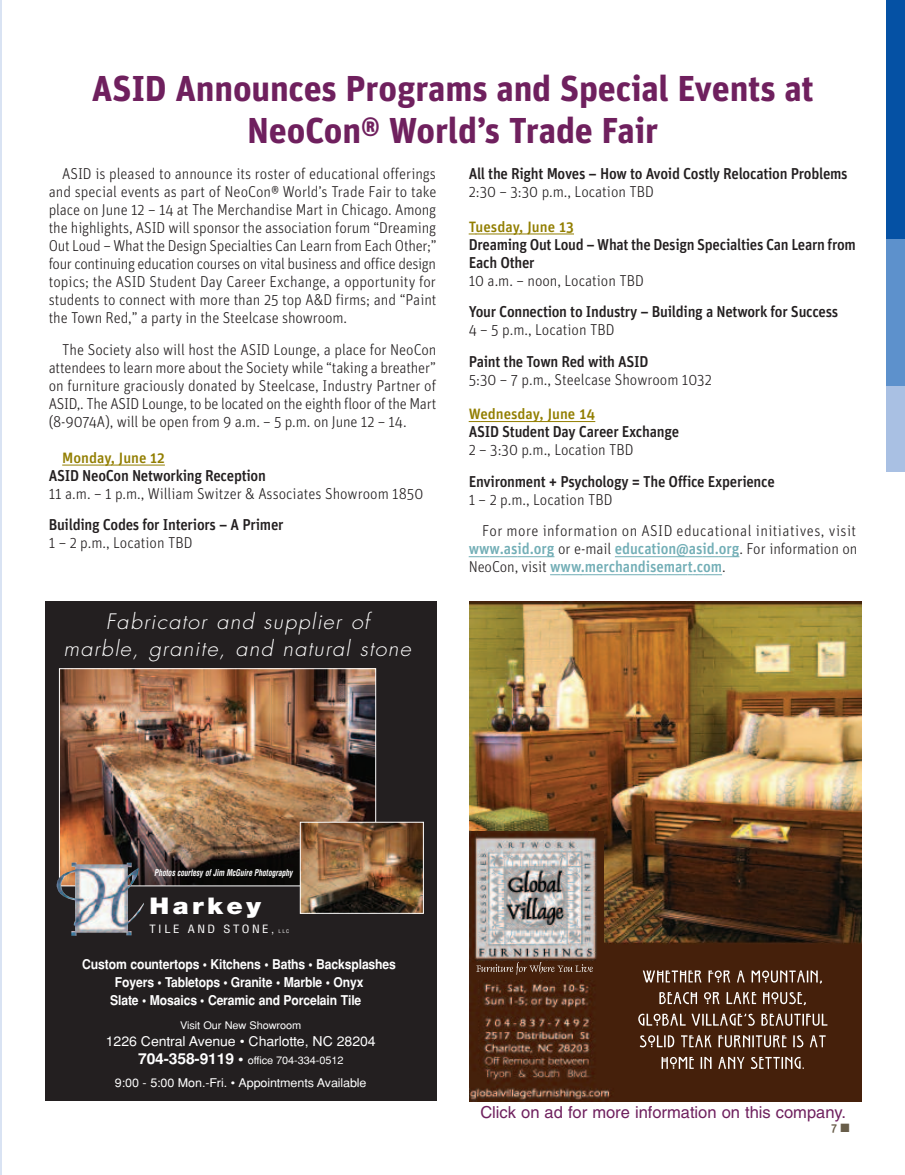
<style>
.page{position:relative;width:905px;height:1175px;background:#fff}
.page>*{position:absolute;margin:0;border:0;box-sizing:border-box;transform-origin:0 0}
.t1{font:700 36px/42px "Unit";letter-spacing:-.005em;color:#6f205e;text-align:center}
.t2{font:900 22.95px "Helvetica Neue";color:#fff;scale:1.13 1}
.t3{font:italic 300 20.7px/26.7px "Futura";color:#fff;text-align:center;scale:1.05 1}
.t4{font:16.5px "Helvetica";color:#6f205e}
.t5{font:300 15.75px/18px "Unit";color:#231f20;text-align:justify;scale:.95 1}
.t6{font:500 15.75px/18px "Unit";letter-spacing:-.02em;color:#231f20;scale:.95 1}
.t7{font:500 15.75px/18px "Unit";letter-spacing:-.005em;color:#72aeb6;scale:.95 1}
.t8{font:300 15.75px/31.5px "Unit";letter-spacing:.03em;color:#231f20;scale:.95 1}
.t9{font:500 15px "Unit";color:#927e00}
.t10{font:700 13.5px/18px "Helvetica";color:#fff;text-align:center;scale:.9 1}
.t11{font:13.5px "Helvetica";letter-spacing:-.01em;color:#fff;scale:1.05 1}
.t12{font:12px "Helvetica";letter-spacing:-.01em;color:#fff;scale:1.05 1}
.t13{font:500 12px "Unit";color:#685d49}
.t14{font:condensed 11.1px "Helvetica";letter-spacing:.2em;color:#fff;scale:1.13 1}
.t15{font:10.5px "Helvetica";letter-spacing:-.01em;color:#fff;scale:1.05 1}
.t16{font:italic 700 condensed 9.15px "Helvetica";color:#fff;scale:.82 1}
.t17{font:condensed 4.8px "Helvetica";color:#fff;scale:1.13 1}
.s1{font-weight:300;color:#231f20}
.s2{font-weight:700;font-size:15px}
</style>
<div class="page">
<hr style="left:0;top:0;width:1px;height:1174px;background:#d9e3f3">
<div style="left:886px;top:219px;width:18px;height:253px;background:#a9c0e3"></div>
<div style="left:886px;top:199px;width:18px;height:187px;background:#5d91cc"></div>
<div style="left:886px;top:0;width:18px;height:239px;background:#0551a4"></div>
<hr style="left:62px;top:465px;width:42px;height:1px;background:#927e00">
<hr style="left:111px;top:465px;width:54px;height:1px;background:#927e00">
<hr style="left:475px;top:234px;width:38px;height:1px;background:#927e00">
<hr style="left:519px;top:234px;width:55px;height:1px;background:#927e00">
<svg style="left:468px;top:421px;width:12px;height:1px"></svg>
<hr style="left:480px;top:421px;width:53px;height:1px;background:#927e00">
<hr style="left:539px;top:421px;width:56px;height:1px;background:#927e00">
<svg style="left:468px;top:556px;width:86px;height:1px"></svg>
<hr style="left:615px;top:556px;width:87px;height:1px;background:#72aeb6">
<svg style="left:702px;top:556px;width:37px;height:1px"></svg>
<svg style="left:550px;top:574px;width:30px;height:1px"></svg>
<hr style="left:580px;top:574px;width:76px;height:1px;background:#72aeb6">
<hr style="left:656px;top:574px;width:31px;height:1px;background:#72aeb6">
<svg style="left:687px;top:574px;width:35px;height:1px"></svg>
<img style="left:469px;top:601px;width:392px;height:500px">
<img style="left:476px;top:964px;width:36px;height:8px">
<img style="left:642px;top:970px;width:78px;height:12px">
<img style="left:469px;top:832px;width:134px;height:127px">
<div style="left:45px;top:601px;width:391px;height:499px;background:#231f20"></div>
<img style="left:61px;top:670px;width:313px;height:214px">
<div style="left:59px;top:668px;width:317px;height:218px;border:1px solid #fff"></div>
<img style="left:302px;top:824px;width:120px;height:87px">
<div style="left:300px;top:822px;width:124px;height:91px;border:1px solid #fff"></div>
<img style="left:57px;top:862px;width:87px;height:73px">
<h1 class="t1" style="left:92px;top:71px;width:723px">ASID Announces Programs and Special Events at<br>NeoCon® World’s Trade Fair</h1>
<p class="t5" style="left:49px;top:166px;width:410px;text-indent:14px">ASID is pleased to announce its roster of educational offerings and special events as part of NeoCon® World’s Trade Fair to take place on June 12 – 14 at The Merchandise Mart in Chicago. Among the highlights, ASID will sponsor the association forum “Dreaming Out Loud – What the Design Specialties Can Learn from Each Other;” four continuing education courses on vital business and office design topics; the ASID Student Day Career Exchange, a opportunity for students to connect with more than 25 top A&amp;D firms; and “Paint the Town Red,” a party in the Steelcase showroom.</p>
<p class="t5" style="left:49px;top:342px;width:410px;text-indent:14px">The Society also will host the ASID Lounge, a place for NeoCon attendees to learn more about the Society while “taking a breather” on furniture graciously donated by Steelcase, Industry Partner of ASID,. The ASID Lounge, to be located on the eighth floor of the Mart (8-9074A), will be open from 9 a.m. – 5 p.m. on June 12 – 14.</p>
<p class="t9" style="left:62px;top:452px;width:104px">Monday, June 12</p>
<p class="t6" style="left:49px;top:468px;width:230px">ASID NeoCon Networking Reception</p>
<p class="t5" style="left:49px;top:486px;width:396px">11 a.m. – 1 p.m., William Switzer &amp; Associates Showroom 1850</p>
<p class="t6" style="left:49px;top:517px;width:249px">Building Codes for Interiors – A Primer</p>
<p class="t5" style="left:49px;top:535px;width:153px">1 – 2 p.m., Location TBD</p>
<p class="t6" style="left:468px;top:166px;width:400px">All the Right Moves – How to Avoid Costly Relocation Problems</p>
<p class="t5" style="left:468px;top:184px;width:196px">2:30 – 3:30 p.m., Location TBD</p>
<p class="t9" style="left:468px;top:221px;width:107px">Tuesday, June 13</p>
<p class="t6" style="left:468px;top:237px;width:409px">Dreaming Out Loud – What the Design Specialties Can Learn from<br>Each Other</p>
<p class="t5" style="left:468px;top:273px;width:186px">10 a.m. – noon, Location TBD</p>
<p class="t6" style="left:468px;top:304px;width:390px">Your Connection to Industry – Building a Network for Success</p>
<p class="t5" style="left:468px;top:322px;width:155px">4 – 5 p.m., Location TBD</p>
<p class="t6" style="left:468px;top:354px;width:191px">Paint the Town Red with ASID</p>
<p class="t5" style="left:468px;top:372px;width:257px">5:30 – 7 p.m., Steelcase Showroom 1032</p>
<p class="t9" style="left:468px;top:409px;width:128px">Wednesday, June 14</p>
<p class="t6" style="left:468px;top:424px;width:223px">ASID Student Day Career Exchange</p>
<p class="t5" style="left:468px;top:442px;width:175px">2 – 3:30 p.m., Location TBD</p>
<p class="t6" style="left:468px;top:474px;width:324px">Environment + Psychology = The Office Experience</p>
<p class="t8" style="left:482px;top:485px;width:395px;text-indent:-14px">1 – 2 p.m., Location TBD<br>For more information on ASID educational initiatives, visit</p>
<p class="t7" style="left:468px;top:541px;width:410px">www.asid.org <span class="s1">or e-mail</span> education@asid.org<span class="s1">. For information on<br>NeoCon, visit</span> www.merchandisemart.com<span class="s1">.</span></p>
<h3 class="t3" style="left:63px;top:610px;width:336px">Fabricator and supplier of marble, granite, and natural stone</h3>
<p class="t16" style="left:154px;top:869px;width:171px">Photos courtesy of Jim McGuire Photography</p>
<h2 class="t2" style="left:149px;top:897px;width:101px">Harkey</h2>
<p class="t14" style="left:149px;top:925px;width:112px">TILE AND STONE,</p>
<p class="t17" style="left:278px;top:929px;width:11px">LLC</p>
<p class="t10" style="left:82px;top:954px;width:350px">Custom countertops • Kitchens • Baths • Backsplashes<br>Foyers • Tabletops • Granite • Marble • Onyx<br>Slate • Mosaics • Ceramic and Porcelain Tile</p>
<p class="t15" style="left:180px;top:1019px;width:117px">Visit Our New Showroom</p>
<p class="t11" style="left:106px;top:1033px;width:258px">1226 Central Avenue • Charlotte, NC 28204</p>
<p class="t15" style="left:138px;top:1053px;width:197px"><span class="s2">704-358-9119 •</span> office 704-334-0512</p>
<p class="t12" style="left:115px;top:1078px;width:241px">9:00 - 5:00 Mon.-Fri. • Appointments Available</p>
<p class="t4" style="left:480px;top:1105px;width:367px">Click on ad for more information on this company.</p>
<p class="t13" style="left:831px;top:1124px;width:20px">7 ■</p>
</div>
